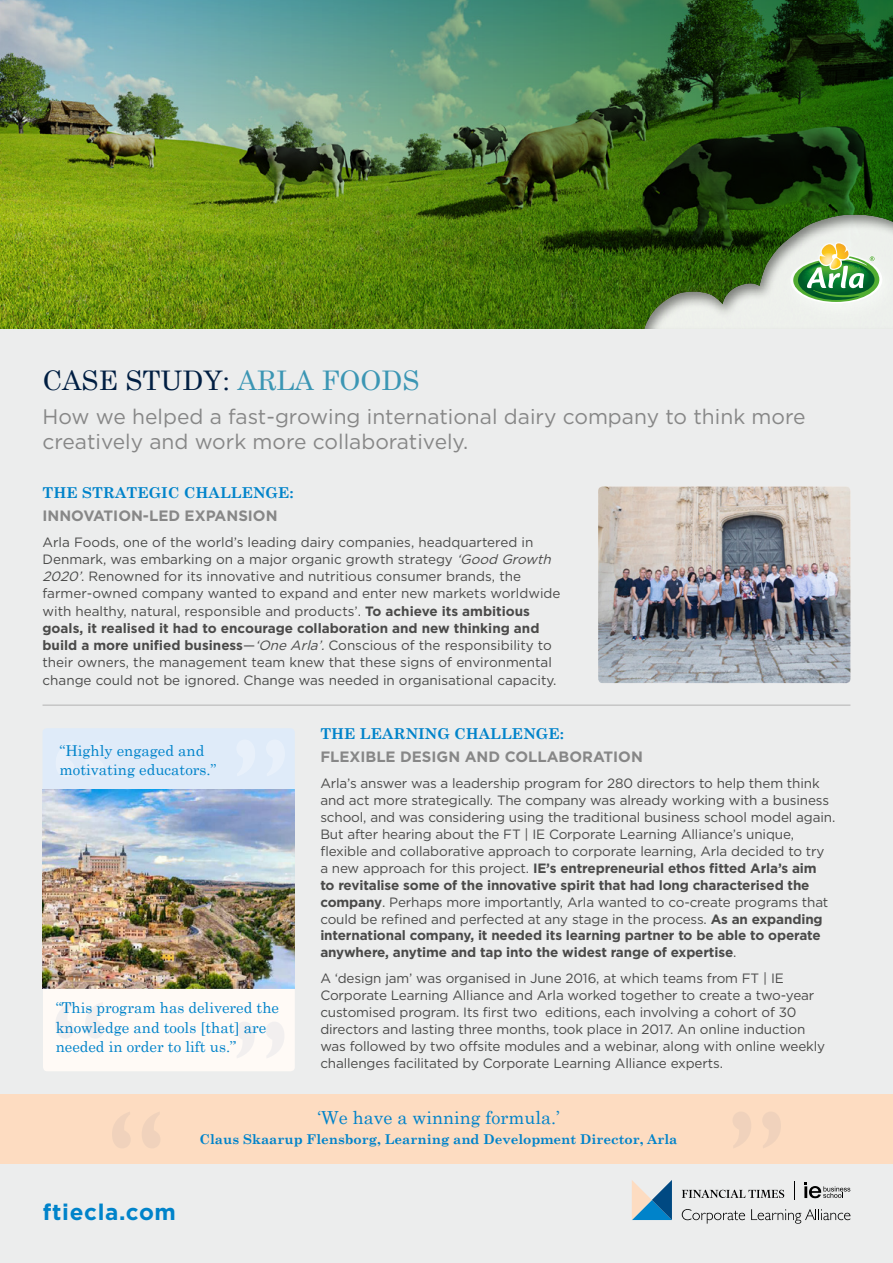
<style>
.page{position:relative;width:893px;height:1263px;background:#fff}
.page>*{position:absolute;margin:0;border:0;box-sizing:border-box;transform-origin:0 0}
._00_Case_Study_Head{font:27px "Century Schoolbook";color:#001e42}
._00_FT_Web_Address{font:700 22.5px "Gotham";letter-spacing:.03em;color:#0083ca}
._00_Case_Study_Sub_H{font:21px/25.5px "Gotham";color:#878787}
._00_Quote{font:18px "Century Schoolbook";color:#0083ca}
._00_Quote-2{font:15px/19.5px "Century Schoolbook";color:#0083ca}
._00_A_Head{font:700 15px "Gotham";color:#878787}
._00_A_Head-2{font:700 15px "Century Schoolbook";color:#0083ca}
._00_Main_Text{font:13.5px/17px "Gotham";letter-spacing:-.01em;color:#4a4a49}
._00_Quote-3{font:700 13.5px "Century Schoolbook";color:#0083ca}
.s1{color:#3b96b4}
.s2{font-style:italic}
.s3{font-weight:700}
</style>
<div class="page">
<div style="left:0;top:285px;width:893px;height:978px;background:#eceded"></div>
<img style="left:0;top:0;width:893px;height:328px">
<img style="left:598px;top:486px;width:252px;height:197px">
<hr style="left:43px;top:705px;width:807px;height:1px;background:#b3b2b2">
<img style="left:43px;top:789px;width:252px;height:200px">
<svg style="left:43px;top:989px;width:252px;height:82px;background:#fdf9f5"></svg>
<svg style="left:43px;top:728px;width:252px;height:61px"></svg>
<div style="left:0;top:1094px;width:893px;height:70px;background:#fddcc1"></div>
<svg style="left:682px;top:1190px;width:102px;height:8px"></svg>
<svg style="left:632px;top:1180px;width:40px;height:40px"></svg>
<svg style="left:682px;top:1209px;width:63px;height:14px"></svg>
<svg style="left:751px;top:1209px;width:99px;height:15px"></svg>
<svg style="left:804px;top:1182px;width:46px;height:16px"></svg>
<svg style="left:794px;top:1181px;width:1px;height:18px"></svg>
<svg style="left:733px;top:1112px;width:48px;height:36px"></svg>
<svg style="left:112px;top:1112px;width:48px;height:36px"></svg>
<div style="left:625px;top:191px;width:268px;height:138px;background:#000;opacity:.5"></div>
<p class="_00_Case_Study_Head" style="left:43px;top:363px;width:379px">CASE STUDY: <span class="s1">ARLA FOODS</span></p>
<p class="_00_Case_Study_Sub_H" style="left:43px;top:403px;width:765px">How we helped a fast-growing international dairy company to think more creatively and work more collaboratively.</p>
<p class="_00_A_Head-2" style="left:43px;top:483px;width:253px">THE STRATEGIC CHALLENGE:</p>
<p class="_00_A_Head" style="left:43px;top:505px;width:237px">INNOVATION-LED EXPANSION</p>
<p class="_00_Main_Text" style="left:43px;top:533px;width:520px">Arla Foods, one of the world’s leading dairy companies, headquartered in Denmark, was embarking on a major organic growth strategy <span class="s2">‘Good Growth 2020’</span>. Renowned for its innovative and nutritious consumer brands, the farmer-owned company wanted to expand and enter new markets worldwide with healthy, natural, responsible and products’. <span class="s3">To achieve its ambitious goals, it realised it had to encourage collaboration and new thinking and build a more unified business</span>—<span class="s2">‘One Arla’.</span>Conscious of the responsibility to their owners, the management team knew that these signs of environmental change could not be ignored. Change was needed in organisational capacity.</p>
<p class="_00_Quote-2" style="left:60px;top:740px;width:158px">“Highly engaged and motivating educators.”</p>
<p class="_00_Quote-2" style="left:56px;top:998px;width:225px">“This program has delivered the knowledge and tools [that] are needed in order to lift us.”</p>
<p class="_00_A_Head-2" style="left:320px;top:725px;width:245px">THE LEARNING CHALLENGE:</p>
<p class="_00_A_Head" style="left:320px;top:747px;width:324px">FLEXIBLE DESIGN AND COLLABORATION</p>
<p class="_00_Main_Text" style="left:320px;top:774px;width:516px">Arla’s answer was a leadership program for 280 directors to help them think and act more strategically. The company was already working with a business school, and was considering using the traditional business school model again.<br>But after hearing about the FT | IE Corporate Learning Alliance’s unique, flexible and collaborative approach to corporate learning, Arla decided to try a new approach for this project. <span class="s3">IE’s entrepreneurial ethos fitted Arla’s aim<br>to revitalise some of the innovative spirit that had long characterised the company</span>. Perhaps more importantly, Arla wanted to co-create programs that could be refined and perfected at any stage in the process. <span class="s3">As an expanding international company, it needed its learning partner to be able to operate anywhere, anytime and tap into the widest range of expertise</span>.</p>
<p class="_00_Main_Text" style="left:320px;top:969px;width:506px">A ‘design jam’ was organised in June 2016, at which teams from FT | IE Corporate Learning Alliance and Arla worked together to create a two-year customised program. Its first two editions, each involving a cohort of 30 directors and lasting three months, took place in 2017. An online induction was followed by two offsite modules and a webinar, along with online weekly challenges facilitated by Corporate Learning Alliance experts.</p>
<p class="_00_FT_Web_Address" style="left:43px;top:1197px;width:135px">ftiecla.com</p>
<p class="_00_Quote" style="left:317px;top:1106px;width:244px">‘We have a winning formula.’</p>
<p class="_00_Quote-3" style="left:200px;top:1131px;width:479px">Claus Skaarup Flensborg, Learning and Development Director, Arla</p>
</div>
